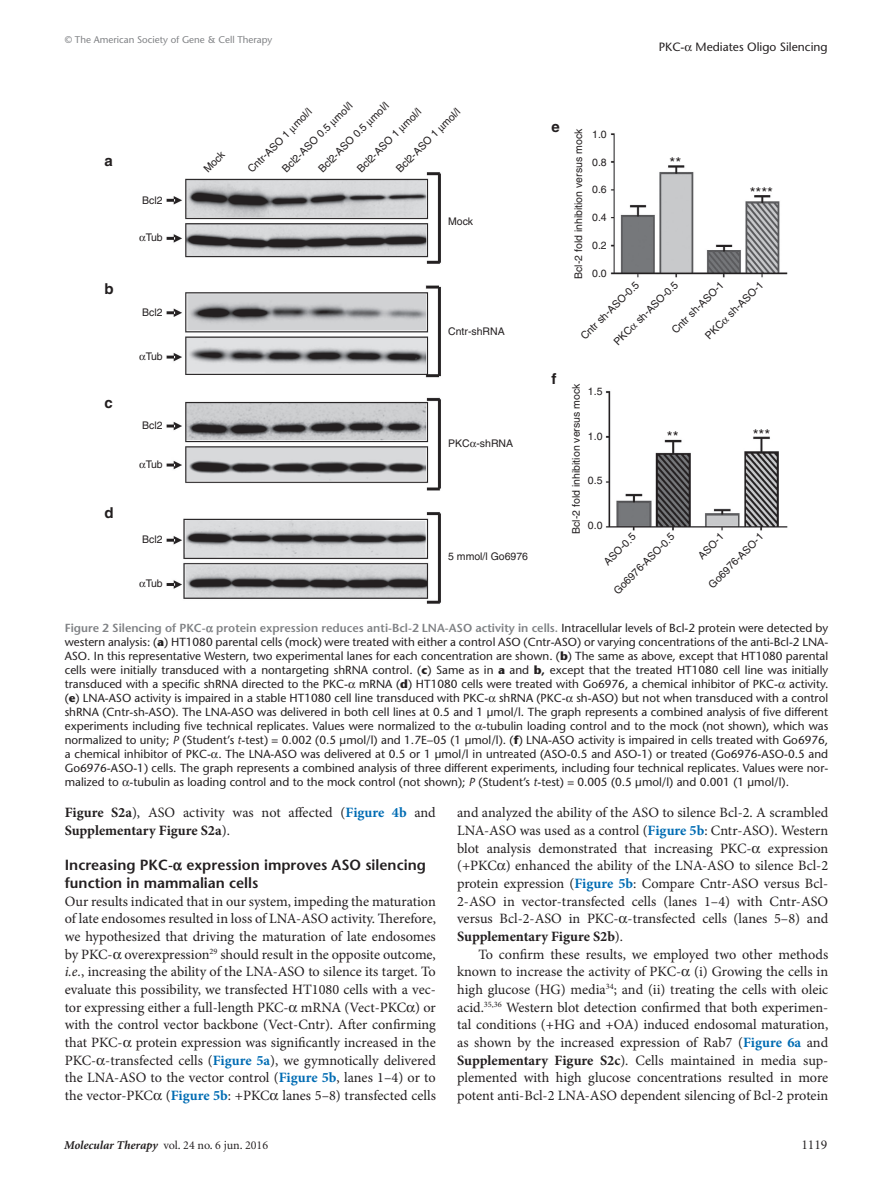
<style>
.page{position:relative;width:893px;height:1187px;background:#fff}
.page>*{position:absolute;margin:0;border:0;box-sizing:border-box;transform-origin:0 0}
.t1{font:15px "Helvetica";color:#231f20}
.t2{font:700 15px "Helvetica";color:#231f20}
.t3{font:600 14.7px/17.7px "ITC Stone Sans";color:#231f20}
.t4{font:14.25px/17.7px "Minion Pro";letter-spacing:-.005em;color:#231f20;text-align:justify}
.t5{font:13.5px "Minion";color:#231f20}
.t6{font:12px "Minion";color:#231f20}
.t7{font:12px "Stone Sans";color:#231f20}
.t8{font:11.7px/14.1px "Stone Sans";color:#231f20;text-align:justify}
.t9{font:600 11.7px "ITC Stone Sans";color:#808285}
.t10{font:10.5px "Helvetica";color:#231f20}
.t11{font:9.75px "Stone Sans";color:#808285}
.s1{font-family:"Stone Sans";font-weight:400;color:#231f20}
.s2{font-weight:700}
.s3{font-style:italic}
.s4{font-weight:700;color:#006cb3}
.s5{font-weight:700;font-style:italic}
</style>
<div class="page">
<img style="left:166px;top:133px;width:622px;height:471px">
<svg style="left:630px;top:323px;width:8px;height:8px"></svg>
<svg style="left:721px;top:316px;width:9px;height:9px"></svg>
<svg style="left:470px;top:442px;width:6px;height:5px"></svg>
<p class="t11" style="left:65px;top:34px;width:209px">© The American Society of Gene &amp; Cell Therapy</p>
<p class="t2" style="left:104px;top:151px;width:10px">a</p>
<p class="t2" style="left:104px;top:280px;width:11px">b</p>
<p class="t2" style="left:104px;top:393px;width:10px">c</p>
<p class="t2" style="left:104px;top:503px;width:11px">d</p>
<p class="t10" style="left:142px;top:194px;width:22px">Bcl2</p>
<p class="t10" style="left:146px;top:231px;width:18px">Tub</p>
<p class="t10" style="left:142px;top:306px;width:22px">Bcl2</p>
<p class="t10" style="left:146px;top:350px;width:18px">Tub</p>
<p class="t10" style="left:142px;top:419px;width:22px">Bcl2</p>
<p class="t10" style="left:146px;top:458px;width:18px">Tub</p>
<p class="t10" style="left:142px;top:533px;width:22px">Bcl2</p>
<p class="t10" style="left:146px;top:577px;width:18px">Tub</p>
<p class="t10" style="left:201px;top:166px;width:26px;rotate:-45deg">Mock</p>
<p class="t10" style="left:280px;top:166px;width:96px;rotate:-45deg">Bcl2-ASO 0.5 mol/l</p>
<p class="t10" style="left:316px;top:166px;width:96px;rotate:-45deg">Bcl2-ASO 0.5 mol/l</p>
<p class="t10" style="left:355px;top:166px;width:87px;rotate:-45deg">Bcl2-ASO 1 mol/l</p>
<p class="t10" style="left:394px;top:166px;width:87px;rotate:-45deg">Bcl2-ASO 1 mol/l</p>
<p class="t10" style="left:245px;top:166px;width:87px;rotate:-45deg">Cntr-ASO 1 mol/l</p>
<p class="t10" style="left:448px;top:215px;width:26px">Mock</p>
<p class="t10" style="left:448px;top:325px;width:58px">Cntr-shRNA</p>
<p class="t10" style="left:448px;top:437px;width:66px">PKC -shRNA</p>
<p class="t10" style="left:448px;top:550px;width:81px">5 mmol/l Go6976</p>
<p class="t7" style="left:659px;top:39px;width:170px">PKC- Mediates Oligo Silencing</p>
<p class="t2" style="left:551px;top:117px;width:10px">e</p>
<p class="t2" style="left:551px;top:370px;width:6px">f</p>
<p class="t10" style="left:572px;top:279px;width:151px;rotate:-90deg">Bcl-2 fold inhibition versus mock</p>
<p class="t10" style="left:592px;top:128px;width:16px">1.0</p>
<p class="t10" style="left:592px;top:156px;width:16px">0.8</p>
<p class="t10" style="left:592px;top:184px;width:16px">0.6</p>
<p class="t10" style="left:592px;top:211px;width:16px">0.4</p>
<p class="t10" style="left:592px;top:239px;width:16px">0.2</p>
<p class="t10" style="left:592px;top:267px;width:16px">0.0</p>
<p class="t1" style="left:670px;top:154px;width:13px">**</p>
<p class="t1" style="left:750px;top:184px;width:25px">****</p>
<p class="t10" style="left:578px;top:333px;width:79px;rotate:-45deg">Cntr sh-ASO-0.5</p>
<p class="t10" style="left:611px;top:339px;width:87px;rotate:-45deg">PKC sh-ASO-0.5</p>
<p class="t10" style="left:669px;top:327px;width:70px;rotate:-45deg">Cntr sh-ASO-1</p>
<p class="t10" style="left:703px;top:333px;width:79px;rotate:-45deg">PKC sh-ASO-1</p>
<p class="t10" style="left:570px;top:533px;width:151px;rotate:-90deg">Bcl-2 fold inhibition versus mock</p>
<p class="t10" style="left:588px;top:385px;width:16px">1.5</p>
<p class="t10" style="left:588px;top:430px;width:16px">1.0</p>
<p class="t1" style="left:667px;top:428px;width:13px">**</p>
<p class="t10" style="left:588px;top:474px;width:16px">0.5</p>
<p class="t10" style="left:588px;top:519px;width:16px">0.0</p>
<p class="t1" style="left:753px;top:425px;width:19px">***</p>
<p class="t10" style="left:601px;top:559px;width:42px;rotate:-45deg">ASO-0.5</p>
<p class="t10" style="left:611px;top:587px;width:83px;rotate:-45deg">Go6976-ASO-0.5</p>
<p class="t10" style="left:706px;top:581px;width:74px;rotate:-45deg">Go6976-ASO-1</p>
<p class="t10" style="left:695px;top:552px;width:33px;rotate:-45deg">ASO-1</p>
<p class="t9" style="left:65px;top:620px;width:765px">Figure 2 Silencing of PKC- protein expression reduces anti-Bcl-2 LNA-ASO activity in cells. <span class="s1">Intracellular levels of Bcl-2 protein were detected by</span></p>
<p class="t8" style="left:65px;top:634px;width:765px">western analysis: (<span class="s2">a</span>) HT1080 parental cells (mock) were treated with either a control ASO (Cntr-ASO) or varying concentrations of the anti-Bcl-2 LNA-ASO. In this representative Western, two experimental lanes for each concentration are shown. (<span class="s2">b</span>) The same as above, except that HT1080 parental cells were initially transduced with a nontargeting shRNA control. (<span class="s2">c</span>) Same as in <span class="s2">a</span> and <span class="s2">b,</span> except that the treated HT1080 cell line was initially transduced with a specific shRNA directed to the PKC- mRNA (<span class="s2">d</span>) HT1080 cells were treated with Go6976, a chemical inhibitor of PKC- activity. (<span class="s2">e</span>) LNA-ASO activity is impaired in a stable HT1080 cell line transduced with PKC- shRNA (PKC- sh-ASO) but not when transduced with a control shRNA (Cntr-sh-ASO). The LNA-ASO was delivered in both cell lines at 0.5 and 1 μmol/l. The graph represents a combined analysis of five different experiments including five technical replicates. Values were normalized to the -tubulin loading control and to the mock (not shown), which was normalized to unity; <span class="s3">P</span> (Student’s <span class="s3">t</span>-test) = 0.002 (0.5 μmol/l) and 1.7E−05 (1 μmol/l). (<span class="s2">f</span>) LNA-ASO activity is impaired in cells treated with Go6976, a chemical inhibitor of PKC- . The LNA-ASO was delivered at 0.5 or 1 μmol/l in untreated (ASO-0.5 and ASO-1) or treated (Go6976-ASO-0.5 and Go6976-ASO-1) cells. The graph represents a combined analysis of three different experiments, including four technical replicates. Values were nor&shy;malized to -tubulin as loading control and to the mock control (not shown); <span class="s3">P</span> (Student’s <span class="s3">t</span>-test) = 0.005 (0.5 μmol/l) and 0.001 (1 μmol/l).</p>
<p class="t4" style="left:65px;top:804px;width:373px"><span class="s2">Figure S2a</span>), ASO activity was not affected (<span class="s4">Figure 4b</span> and<br><span class="s2">Supplementary Figure S2a</span>).</p>
<p class="t3" style="left:65px;top:856px;width:363px">Increasing PKC- expression improves ASO silencing function in mammalian cells</p>
<p class="t4" style="left:65px;top:892px;width:373px">Our results indicated that in our system, impeding the maturation of late endosomes resulted in loss of LNA-ASO activity. Therefore, we hypothesized that driving the maturation of late endosomes by PKC- overexpression<sup>29</sup> should result in the opposite outcome, <span class="s3">i.e.</span>, increasing the ability of the LNA-ASO to silence its target. To evaluate this possibility, we transfected HT1080 cells with a vec&shy;tor expressing either a full-length PKC- mRNA (Vect-PKC ) or with the control vector backbone (Vect-Cntr). After confirming that PKC- protein expression was significantly increased in the PKC- -transfected cells (<span class="s4">Figure 5a</span>), we gymnotically delivered the LNA-ASO to the vector control (<span class="s4">Figure 5b</span>, lanes 1–4) or to the vector-PKC (<span class="s4">Figure 5b</span>: +PKC lanes 5–8) transfected cells</p>
<p class="t4" style="left:457px;top:804px;width:373px">and analyzed the ability of the ASO to silence Bcl-2. A scrambled LNA-ASO was used as a control (<span class="s4">Figure 5b</span>: Cntr-ASO). Western blot analysis demonstrated that increasing PKC- expression (+PKC ) enhanced the ability of the LNA-ASO to silence Bcl-2 protein expression (<span class="s4">Figure 5b</span>: Compare Cntr-ASO versus Bcl-2-ASO in vector-transfected cells (lanes 1–4) with Cntr-ASO versus Bcl-2-ASO in PKC- -transfected cells (lanes 5–8) and <span class="s2">Supplementary Figure S2b</span>).</p>
<p class="t4" style="left:457px;top:945px;width:373px;text-indent:21px">To confirm these results, we employed two other methods known to increase the activity of PKC- (i) Growing the cells in high glucose (HG) media<sup>34</sup>; and (ii) treating the cells with oleic acid.<sup>35,36</sup> Western blot detection confirmed that both experimen&shy;tal conditions (+HG and +OA) induced endosomal maturation, as shown by the increased expression of Rab7 (<span class="s4">Figure 6a</span> and <span class="s2">Supplementary Figure S2c</span>). Cells maintained in media sup&shy;plemented with high glucose concentrations resulted in more potent anti-Bcl-2 LNA-ASO dependent silencing of Bcl-2 protein</p>
<p class="t6" style="left:64px;top:1139px;width:206px"><span class="s5">Molecular Therapy</span> vol. 24 no. 6 jun. 2016</p>
<p class="t5" style="left:801px;top:1138px;width:27px">1119</p>
</div>
